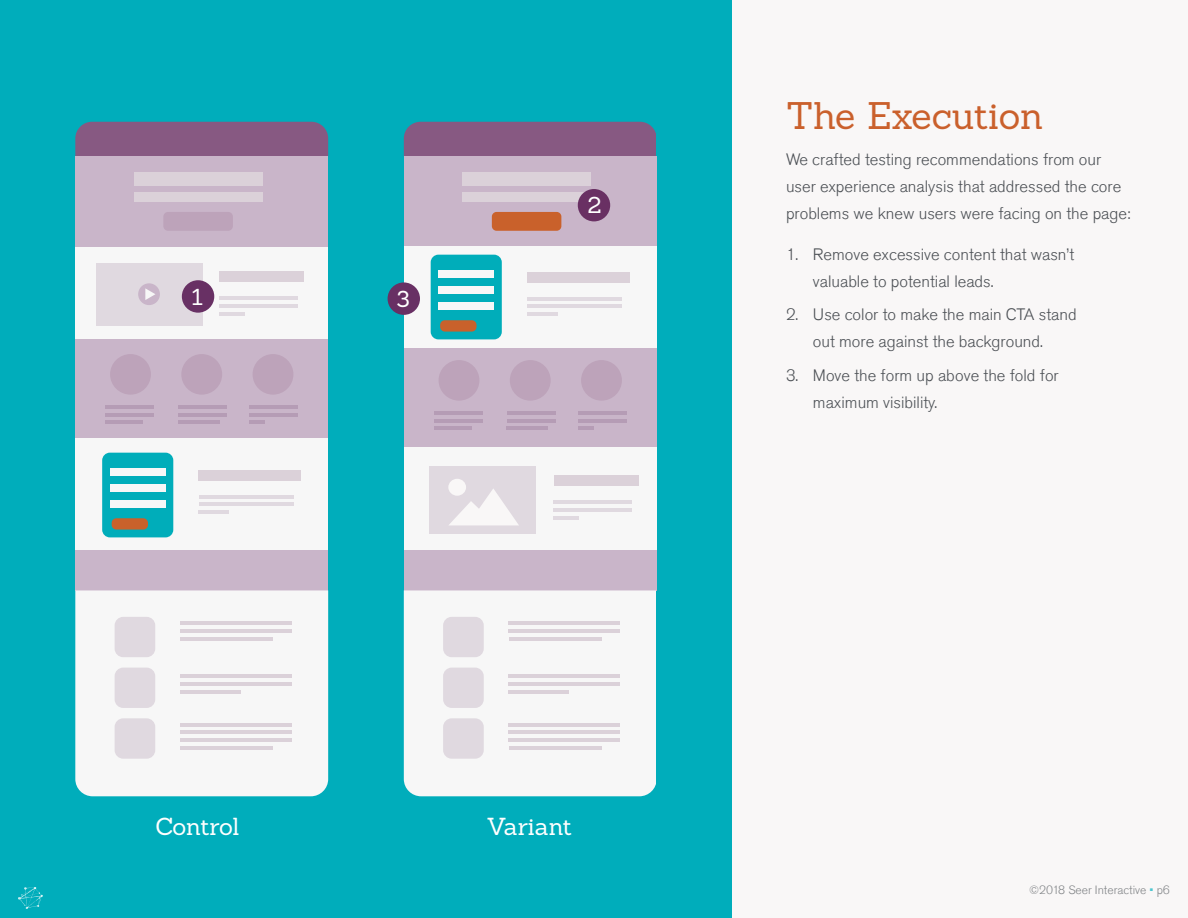
<style>
.page{position:relative;width:1188px;height:918px;background:#fff}
.page>*{position:absolute;margin:0;border:0;box-sizing:border-box;transform-origin:0 0}
.t1{font:37.5px "Sanchez";letter-spacing:-.005em;color:#ca602c}
.t2{font:24px "Sanchez";letter-spacing:-.01em;color:#fff}
.t3{font:22.5px "Sanchez";color:#fff}
.t4{font:300 16.5px/27px "Akzidenz Grotesk Std";color:#4b4f54}
.t5{font:300 12px "Akzidenz Grotesk Std";color:#818487}
.s1{color:#4dc6cf}
</style>
<div class="page">
<div style="left:0;top:0;width:732px;height:918px;background:#00adbb"></div>
<svg style="left:18px;top:887px;width:25px;height:22px"></svg>
<div style="left:732px;top:0;width:456px;height:918px;background:#f9f7f7"></div>
<div style="left:75px;top:122px;width:253px;height:34px;background:#875982"></div>
<div style="left:75px;top:156px;width:253px;height:90px;background:#c9b5c9"></div>
<div style="left:75px;top:548px;width:253px;height:43px;background:#c9b5c9"></div>
<div style="left:75px;top:247px;width:253px;height:92px;background:#f7f7f7"></div>
<div style="left:75px;top:436px;width:253px;height:114px;background:#f7f7f7"></div>
<div style="left:75px;top:339px;width:253px;height:98px;background:#c9b5c9"></div>
<div style="left:75px;top:590px;width:253px;height:206px;background:#f7f7f7"></div>
<div style="left:134px;top:172px;width:128px;height:14px;background:#dbd1d9"></div>
<div style="left:134px;top:192px;width:128px;height:9px;background:#dbd1d9"></div>
<div style="left:199px;top:470px;width:102px;height:11px;background:#dbd1d9"></div>
<hr style="left:178px;top:405px;width:49px;height:4px;background:#b59cb5">
<hr style="left:178px;top:413px;width:49px;height:3px;background:#b59cb5">
<hr style="left:178px;top:421px;width:41px;height:3px;background:#b59cb5">
<hr style="left:249px;top:405px;width:49px;height:4px;background:#b59cb5">
<hr style="left:249px;top:413px;width:49px;height:3px;background:#b59cb5">
<hr style="left:249px;top:421px;width:16px;height:3px;background:#b59cb5">
<hr style="left:199px;top:495px;width:94px;height:3px;background:#e0d9e0">
<hr style="left:199px;top:503px;width:94px;height:3px;background:#e0d9e0">
<hr style="left:199px;top:510px;width:30px;height:4px;background:#e0d9e0">
<div style="left:219px;top:272px;width:85px;height:10px;background:#dbd1d9"></div>
<hr style="left:219px;top:297px;width:79px;height:3px;background:#e0d9e0">
<hr style="left:219px;top:304px;width:79px;height:4px;background:#e0d9e0">
<hr style="left:219px;top:312px;width:26px;height:3px;background:#e0d9e0">
<hr style="left:180px;top:621px;width:111px;height:4px;background:#dbd1d9">
<hr style="left:180px;top:629px;width:111px;height:4px;background:#dbd1d9">
<hr style="left:180px;top:637px;width:93px;height:3px;background:#dbd1d9">
<hr style="left:180px;top:675px;width:111px;height:3px;background:#dbd1d9">
<hr style="left:180px;top:682px;width:111px;height:4px;background:#dbd1d9">
<hr style="left:180px;top:690px;width:60px;height:4px;background:#dbd1d9">
<hr style="left:180px;top:723px;width:111px;height:3px;background:#dbd1d9">
<hr style="left:180px;top:731px;width:111px;height:3px;background:#dbd1d9">
<hr style="left:180px;top:738px;width:111px;height:4px;background:#dbd1d9">
<hr style="left:180px;top:746px;width:93px;height:4px;background:#dbd1d9">
<hr style="left:105px;top:405px;width:49px;height:4px;background:#b59cb5">
<hr style="left:105px;top:413px;width:49px;height:3px;background:#b59cb5">
<hr style="left:105px;top:421px;width:38px;height:3px;background:#b59cb5">
<div style="left:163px;top:212px;width:70px;height:19px;background:#bda3ba;border-radius:5px"></div>
<div style="left:110px;top:354px;width:41px;height:41px;background:#bda3ba;border-radius:50%"></div>
<div style="left:181px;top:354px;width:41px;height:41px;background:#bda3ba;border-radius:50%"></div>
<div style="left:253px;top:354px;width:40px;height:41px;background:#bda3ba;border-radius:50%"></div>
<div style="left:102px;top:453px;width:71px;height:84px;background:#00adba;border-radius:8px"></div>
<div style="left:110px;top:468px;width:55px;height:8px;background:#f7f7f7"></div>
<div style="left:110px;top:484px;width:55px;height:8px;background:#f7f7f7"></div>
<div style="left:110px;top:500px;width:55px;height:8px;background:#f7f7f7"></div>
<div style="left:112px;top:518px;width:36px;height:12px;background:#c9612b;border-radius:5px"></div>
<div style="left:115px;top:617px;width:40px;height:40px;background:#e0d9e0;border-radius:9px"></div>
<div style="left:115px;top:668px;width:40px;height:40px;background:#e0d9e0;border-radius:9px"></div>
<div style="left:115px;top:718px;width:40px;height:41px;background:#e0d9e0;border-radius:9px"></div>
<div style="left:96px;top:263px;width:106px;height:62px;background:#e0d9e0"></div>
<div style="left:138px;top:283px;width:22px;height:22px;background:#c9b5c9;border-radius:50%"></div>
<svg style="left:145px;top:288px;width:10px;height:12px"></svg>
<div style="left:404px;top:122px;width:252px;height:34px;background:#875982"></div>
<div style="left:404px;top:156px;width:253px;height:90px;background:#c9b5c9"></div>
<div style="left:404px;top:548px;width:253px;height:43px;background:#c9b5c9"></div>
<div style="left:404px;top:246px;width:253px;height:102px;background:#f7f7f7"></div>
<div style="left:404px;top:436px;width:253px;height:114px;background:#f7f7f7"></div>
<div style="left:404px;top:348px;width:253px;height:99px;background:#c9b5c9"></div>
<div style="left:404px;top:590px;width:252px;height:206px;background:#f7f7f7"></div>
<div style="left:463px;top:172px;width:128px;height:14px;background:#dbd1d9"></div>
<div style="left:463px;top:192px;width:128px;height:9px;background:#dbd1d9"></div>
<div style="left:527px;top:272px;width:103px;height:11px;background:#dbd1d9"></div>
<hr style="left:507px;top:411px;width:49px;height:4px;background:#b59cb5">
<hr style="left:507px;top:419px;width:49px;height:3px;background:#b59cb5">
<hr style="left:507px;top:427px;width:41px;height:3px;background:#b59cb5">
<hr style="left:578px;top:411px;width:49px;height:4px;background:#b59cb5">
<hr style="left:578px;top:419px;width:49px;height:3px;background:#b59cb5">
<hr style="left:578px;top:427px;width:15px;height:3px;background:#b59cb5">
<hr style="left:527px;top:297px;width:95px;height:3px;background:#e0d9e0">
<hr style="left:527px;top:305px;width:95px;height:3px;background:#e0d9e0">
<hr style="left:527px;top:312px;width:31px;height:4px;background:#e0d9e0">
<div style="left:554px;top:476px;width:85px;height:10px;background:#dbd1d9"></div>
<hr style="left:554px;top:501px;width:78px;height:3px;background:#e0d9e0">
<hr style="left:554px;top:508px;width:78px;height:4px;background:#e0d9e0">
<hr style="left:554px;top:516px;width:25px;height:3px;background:#e0d9e0">
<hr style="left:509px;top:621px;width:111px;height:4px;background:#dbd1d9">
<hr style="left:509px;top:629px;width:111px;height:4px;background:#dbd1d9">
<hr style="left:509px;top:637px;width:93px;height:3px;background:#dbd1d9">
<hr style="left:509px;top:675px;width:111px;height:3px;background:#dbd1d9">
<hr style="left:509px;top:682px;width:111px;height:4px;background:#dbd1d9">
<hr style="left:509px;top:690px;width:60px;height:4px;background:#dbd1d9">
<hr style="left:509px;top:723px;width:111px;height:3px;background:#dbd1d9">
<hr style="left:509px;top:731px;width:111px;height:3px;background:#dbd1d9">
<hr style="left:509px;top:738px;width:111px;height:4px;background:#dbd1d9">
<hr style="left:509px;top:746px;width:93px;height:4px;background:#dbd1d9">
<hr style="left:434px;top:411px;width:49px;height:4px;background:#b59cb5">
<hr style="left:434px;top:419px;width:49px;height:3px;background:#b59cb5">
<hr style="left:434px;top:427px;width:38px;height:3px;background:#b59cb5">
<div style="left:492px;top:212px;width:69px;height:19px;background:#c9612b;border-radius:5px"></div>
<div style="left:439px;top:360px;width:40px;height:41px;background:#bda3ba;border-radius:50%"></div>
<div style="left:510px;top:360px;width:41px;height:41px;background:#bda3ba;border-radius:50%"></div>
<div style="left:581px;top:360px;width:41px;height:41px;background:#bda3ba;border-radius:50%"></div>
<div style="left:431px;top:255px;width:71px;height:84px;background:#00adba;border-radius:8px"></div>
<div style="left:439px;top:270px;width:55px;height:8px;background:#f7f7f7"></div>
<div style="left:439px;top:286px;width:55px;height:8px;background:#f7f7f7"></div>
<div style="left:439px;top:302px;width:55px;height:8px;background:#f7f7f7"></div>
<div style="left:440px;top:320px;width:37px;height:12px;background:#c9612b;border-radius:5px"></div>
<div style="left:443px;top:617px;width:41px;height:40px;background:#e0d9e0;border-radius:9px"></div>
<div style="left:443px;top:668px;width:41px;height:40px;background:#e0d9e0;border-radius:9px"></div>
<div style="left:443px;top:718px;width:41px;height:41px;background:#e0d9e0;border-radius:9px"></div>
<div style="left:429px;top:466px;width:106px;height:67px;background:#e0d9e0"></div>
<div style="left:578px;top:189px;width:32px;height:32px;background:#693063;border-radius:50%"></div>
<div style="left:388px;top:282px;width:32px;height:33px;background:#683064;border-radius:50%"></div>
<div style="left:182px;top:280px;width:32px;height:33px;background:#683064;border-radius:50%"></div>
<div style="left:448px;top:479px;width:18px;height:17px;background:#f9f7f7;border-radius:50%"></div>
<svg style="left:448px;top:488px;width:71px;height:37px"></svg>
<h3 class="t3" style="left:192px;top:282px;width:13px">1</h3>
<h3 class="t3" style="left:397px;top:284px;width:15px">3</h3>
<h3 class="t3" style="left:588px;top:190px;width:15px">2</h3>
<h2 class="t2" style="left:155px;top:811px;width:86px">Control</h2>
<h2 class="t2" style="left:486px;top:811px;width:87px">Variant</h2>
<h1 class="t1" style="left:786px;top:92px;width:259px">The Execution</h1>
<p class="t4" style="left:786px;top:146px;width:346px">We crafted testing recommendations from our user experience analysis that addressed the core problems we knew users were facing on the page:</p>
<p class="t4" style="left:813px;top:241px;width:263px;text-indent:-27px">1. Remove excessive content that wasn’t valuable to potential leads.</p>
<p class="t4" style="left:786px;top:301px;width:292px;text-align:center">2. Use color to make the main CTA stand out more against the background.</p>
<p class="t4" style="left:813px;top:362px;width:247px;text-indent:-27px">3. Move the form up above the fold for maximum visibility.</p>
<p class="t5" style="left:1029px;top:883px;width:142px">©2018 Seer Interactive <span class="s1">•</span> p6</p>
</div>
